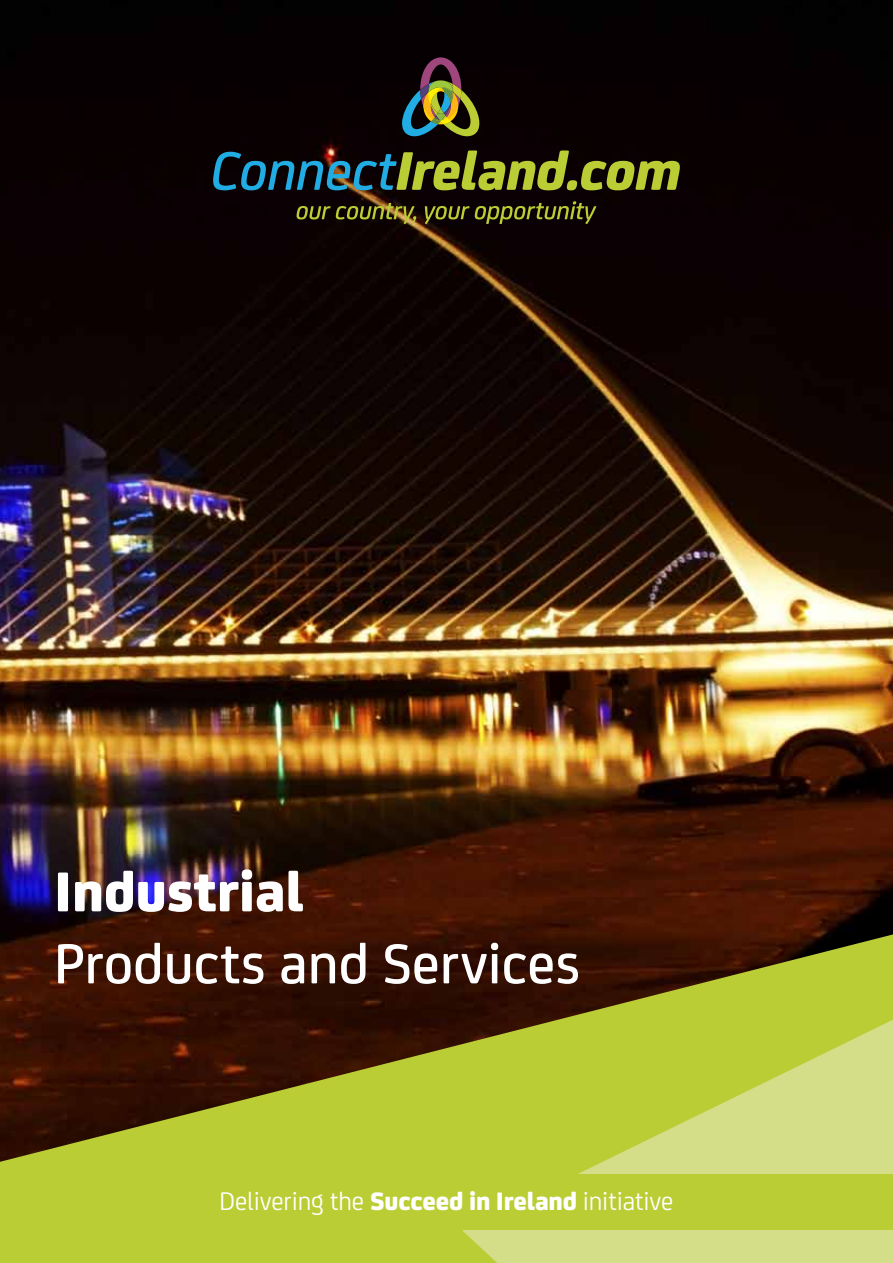
<style>
.page{position:relative;width:893px;height:1263px;background:#fff}
.page>*{position:absolute;margin:0;border:0;box-sizing:border-box;transform-origin:0 0}
.t1{font:500 60px "FS Joey";color:#fff}
.t2{font:800 60px "FS Joey";color:#fff}
.t3{font:27px "FS Joey";letter-spacing:-.005em;color:#fff}
.s1{font-weight:800}
</style>
<div class="page">
<img style="left:0;top:0;width:893px;height:934px">
<svg style="left:402px;top:57px;width:77px;height:79px;background:#494b31"></svg>
<svg style="left:213px;top:150px;width:467px;height:40px;background:#42512c"></svg>
<svg style="left:297px;top:203px;width:119px;height:21px;background:#453f13"></svg>
<svg style="left:425px;top:206px;width:44px;height:18px"></svg>
<svg style="left:475px;top:201px;width:121px;height:23px;background:#393610"></svg>
<svg style="left:0;top:934px;width:893px;height:329px;background:#86802b"></svg>
<div style="left:0;top:1174px;width:893px;height:56px;background:#bacd34"></div>
<h1 class="t2" style="left:54px;top:844px;width:251px">Industrial</h1>
<h1 class="t1" style="left:54px;top:920px;width:528px">Products and Services</h1>
<p class="t3" style="left:220px;top:1182px;width:455px">Delivering the <span class="s1">Succeed in Ireland</span> initiative</p>
</div>
